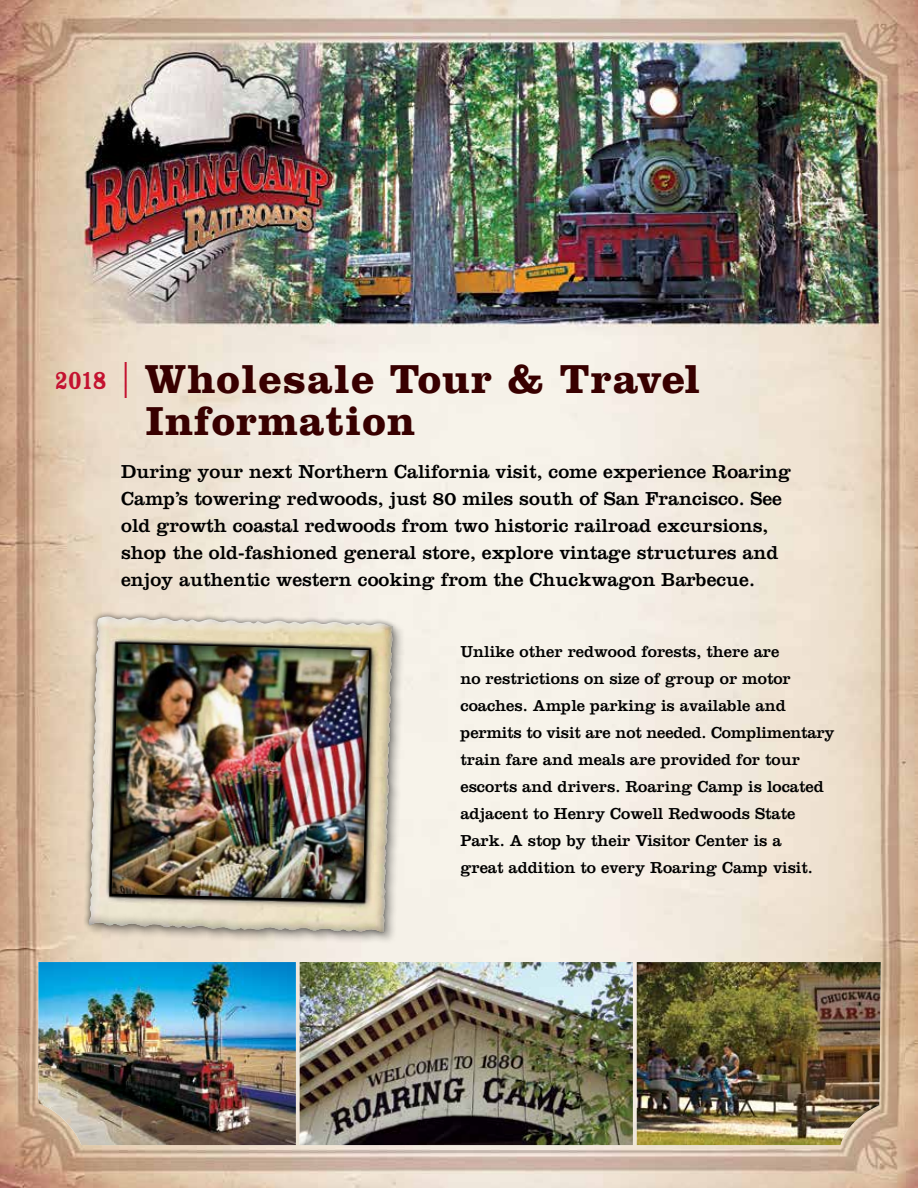
<style>
.page{position:relative;width:918px;height:1188px;background:#fff}
.page>*{position:absolute;margin:0;border:0;box-sizing:border-box;transform-origin:0 0}
.t1{font:700 42px/42px "Clarendon LT Std";letter-spacing:.025em;color:#380000}
.t2{font:19.5px/27px "Clarendon LT Std";color:#000}
.t3{font:16.5px/27px "Clarendon LT Std";color:#000}
.s1{font-family:"Rosewood Std Fill";font-weight:400;font-size:27px;color:#c41230}
.s2{font-weight:300;font-size:36px;color:#c41230}
</style>
<div class="page">
<img style="left:0;top:0;width:918px;height:1188px">
<svg style="left:74px;top:602px;width:333px;height:20px;background:#e9e1d4"></svg>
<svg style="left:74px;top:622px;width:333px;height:325px;background:#ddd3bf"></svg>
<div style="left:106px;top:638px;width:273px;height:272px;background:#000;opacity:.75"></div>
<svg style="left:105px;top:637px;width:271px;height:270px;background:#d2c7ad"></svg>
<img style="left:111px;top:643px;width:259px;height:259px">
<img style="left:300px;top:962px;width:333px;height:183px">
<img style="left:637px;top:962px;width:244px;height:183px">
<img style="left:38px;top:962px;width:258px;height:183px">
<h1 class="t1" style="left:146px;top:358px;width:556px;text-indent:-92px"><span class="s1">2018</span> <span class="s2">|</span> Wholesale Tour &amp; Travel<br>Information</h1>
<p class="t2" style="left:121px;top:458px;width:672px">During your next Northern California visit, come experience Roaring Camp’s towering redwoods, just 80 miles south of San Francisco. See old growth coastal redwoods from two historic railroad excursions, shop the old-fashioned general store, explore vintage structures and enjoy authentic western cooking from the Chuckwagon Barbecue.</p>
<p class="t3" style="left:460px;top:638px;width:376px">Unlike other redwood forests, there are<br>no restrictions on size of group or motor coaches. Ample parking is available and permits to visit are not needed. Complimentary train fare and meals are provided for tour escorts and drivers. Roaring Camp is located adjacent to Henry Cowell Redwoods State Park. A stop by their Visitor Center is a<br>great addition to every Roaring Camp visit.</p>
</div>
